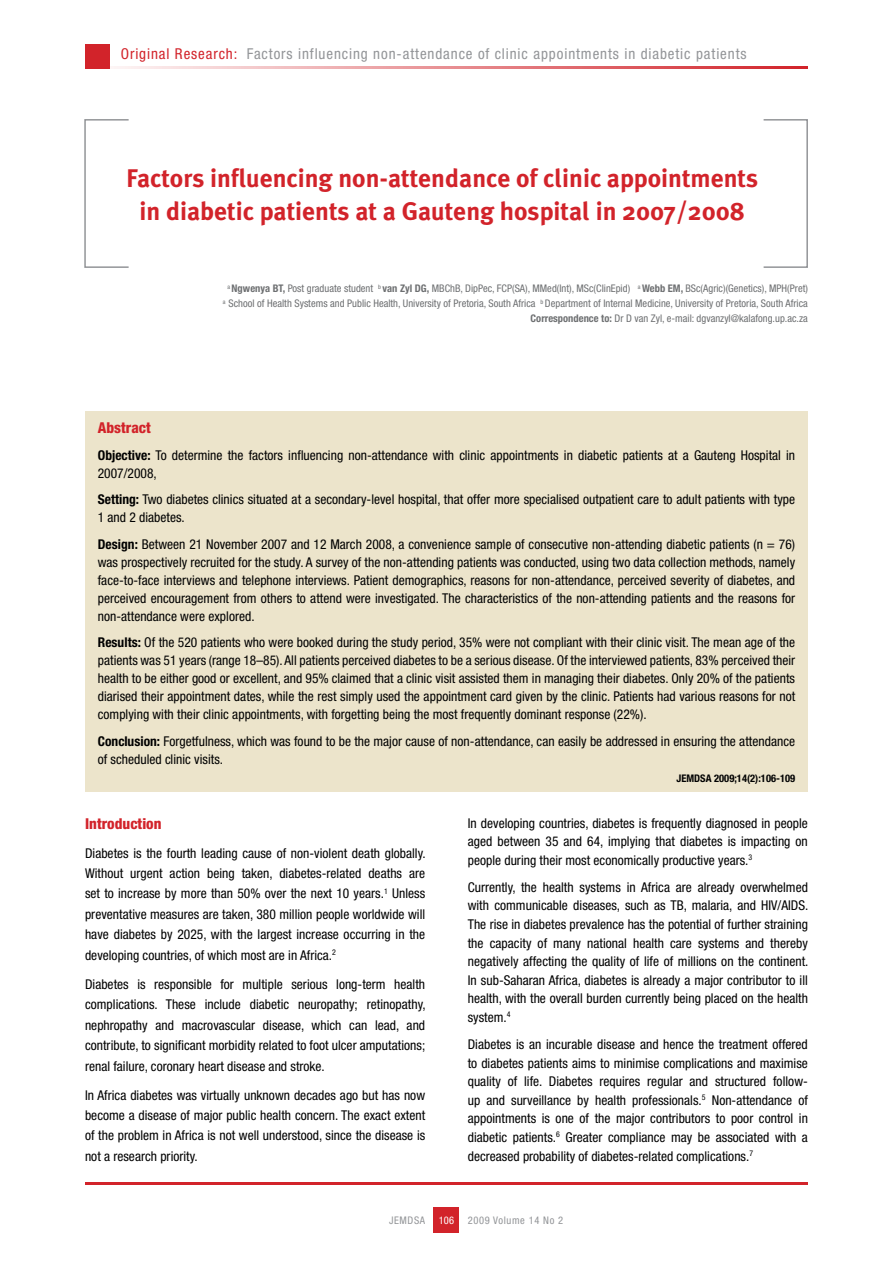
<style>
.page{position:relative;width:893px;height:1263px;background:#fff}
.page>*{position:absolute;margin:0;border:0;box-sizing:border-box;transform-origin:0 0}
.t1{font:700 25.5px/33px "Meta Plus";color:#d2232a;text-align:center}
.t2{font:condensed 15px "Helvetica Neue LT Std";letter-spacing:.06em;color:#939598}
.t3{font:800 condensed 15px "Helvetica Neue LT Std";color:#d2232a}
.t4{font:condensed 13.5px/18.6px "Helvetica Neue LT Std";color:#000;text-align:justify}
.t5{font:condensed 10.5px/15px "Helvetica Neue LT Std";color:#6d6f71;text-align:right}
.t6{font:700 condensed 10.5px "Helvetica Neue LT Std";color:#000}
.t7{font:condensed 10.5px "Helvetica Neue LT Std";letter-spacing:.06em;color:#939598}
.t8{font:condensed 10.5px "Helvetica Neue LT Std";color:#fff}
.s1{color:#d2232a}
.s2{font-weight:700}
</style>
<div class="page">
<div style="left:434px;top:1208px;width:25px;height:25px;background:#d2232a"></div>
<hr style="left:85px;top:1182px;width:723px;height:2px;background:#d2232a">
<hr style="left:85px;top:66px;width:723px;height:2px;background:#d2232a">
<div style="left:763px;top:119px;width:45px;height:149px;border:2px solid #939598"></div>
<div style="left:84px;top:119px;width:45px;height:149px;border:2px solid #939598"></div>
<div style="left:85px;top:44px;width:24px;height:24px;background:#d2232a"></div>
<div style="left:85px;top:412px;width:723px;height:380px;background:#ece4cb"></div>
<p class="t2" style="left:121px;top:45px;width:627px"><span class="s1">Original Research:</span> Factors influencing non-attendance of clinic appointments in diabetic patients</p>
<h1 class="t1" style="left:126px;top:161px;width:633px">Factors influencing non-attendance of clinic appointments in diabetic patients at a Gauteng hospital in 2007/2008</h1>
<p class="t5" style="left:223px;top:281px;width:587px"><sup>a</sup> <span class="s2">Ngwenya BT,</span> Post graduate student <sup>b</sup> <span class="s2">van Zyl DG,</span> MBChB, DipPec, FCP(SA), MMed(Int), MSc(ClinEpid) <sup>a</sup> <span class="s2">Webb EM,</span> BSc(Agric)(Genetics), MPH(Pret) <sup>a</sup> School of Health Systems and Public Health, University of Pretoria, South Africa <sup>b</sup> Department of Internal Medicine, University of Pretoria, South Africa<br><span class="s2">Correspondence to:</span> Dr D van Zyl, e-mail: dgvanzyl@kalafong.up.ac.za</p>
<p class="t3" style="left:98px;top:419px;width:55px">Abstract</p>
<p class="t4" style="left:98px;top:446px;width:699px;line-height:18px"><span class="s2">Objective:</span> To determine the factors influencing non-attendance with clinic appointments in diabetic patients at a Gauteng Hospital in<br>2007/2008,</p>
<p class="t4" style="left:98px;top:490px;width:699px;line-height:18px"><span class="s2">Setting:</span> Two diabetes clinics situated at a secondary-level hospital, that offer more specialised outpatient care to adult patients with type<br>1 and 2 diabetes.</p>
<p class="t4" style="left:98px;top:535px;width:699px;line-height:18px"><span class="s2">Design:</span> Between 21 November 2007 and 12 March 2008, a convenience sample of consecutive non-attending diabetic patients (n = 76) was prospectively recruited for the study. A survey of the non-attending patients was conducted, using two data collection methods, namely face-to-face interviews and telephone interviews. Patient demographics, reasons for non-attendance, perceived severity of diabetes, and perceived encouragement from others to attend were investigated. The characteristics of the non-attending patients and the reasons for non-attendance were explored.</p>
<p class="t4" style="left:98px;top:633px;width:699px;line-height:18px"><span class="s2">Results:</span> Of the 520 patients who were booked during the study period, 35% were not compliant with their clinic visit. The mean age of the patients was 51 years (range 18–85). All patients perceived diabetes to be a serious disease. Of the interviewed patients, 83% perceived their health to be either good or excellent, and 95% claimed that a clinic visit assisted them in managing their diabetes. Only 20% of the patients diarised their appointment dates, while the rest simply used the appointment card given by the clinic. Patients had various reasons for not complying with their clinic appointments, with forgetting being the most frequently dominant response (22%).</p>
<p class="t4" style="left:98px;top:732px;width:699px;line-height:18px"><span class="s2">Conclusion:</span> Forgetfulness, which was found to be the major cause of non-attendance, can easily be addressed in ensuring the attendance of scheduled clinic visits.</p>
<p class="t6" style="left:676px;top:772px;width:120px">JEMDSA 2009;14(2):106-109</p>
<p class="t3" style="left:85px;top:814px;width:78px">Introduction</p>
<p class="t4" style="left:85px;top:842px;width:342px;line-height:20.4px">Diabetes is the fourth leading cause of non-violent death globally.<br>Without urgent action being taken, diabetes-related deaths are set to increase by more than 50% over the next 10 years.<sup>1</sup> Unless preventative measures are taken, 380 million people worldwide will have diabetes by 2025, with the largest increase occurring in the developing countries, of which most are in Africa.<sup>2</sup></p>
<p class="t4" style="left:85px;top:974px;width:342px;line-height:20.4px">Diabetes is responsible for multiple serious long-term health complications. These include diabetic neuropathy; retinopathy, nephropathy and macrovascular disease, which can lead, and contribute, to significant morbidity related to foot ulcer amputations; renal failure, coronary heart disease and stroke.</p>
<p class="t4" style="left:85px;top:1084px;width:342px;line-height:20.4px">In Africa diabetes was virtually unknown decades ago but has now become a disease of major public health concern. The exact extent of the problem in Africa is not well understood, since the disease is not a research priority.</p>
<p class="t4" style="left:468px;top:813px;width:342px">In developing countries, diabetes is frequently diagnosed in people aged between 35 and 64, implying that diabetes is impacting on people during their most economically productive years.<sup>3</sup></p>
<p class="t4" style="left:468px;top:878px;width:342px">Currently, the health systems in Africa are already overwhelmed with communicable diseases, such as TB, malaria, and HIV/AIDS.<br>The rise in diabetes prevalence has the potential of further straining the capacity of many national health care systems and thereby negatively affecting the quality of life of millions on the continent.<br>In sub-Saharan Africa, diabetes is already a major contributor to ill health, with the overall burden currently being placed on the health system.<sup>4</sup></p>
<p class="t4" style="left:468px;top:1035px;width:342px">Diabetes is an incurable disease and hence the treatment offered to diabetes patients aims to minimise complications and maximise quality of life. Diabetes requires regular and structured follow&shy;up and surveillance by health professionals.<sup>5</sup> Non-attendance of appointments is one of the major contributors to poor control in diabetic patients.<sup>6</sup> Greater compliance may be associated with a decreased probability of diabetes-related complications.<sup>7</sup></p>
<p class="t7" style="left:389px;top:1214px;width:38px">JEMDSA</p>
<p class="t7" style="left:468px;top:1214px;width:97px">2009 Volume 14 No 2</p>
<p class="t8" style="left:439px;top:1214px;width:17px">106</p>
</div>
